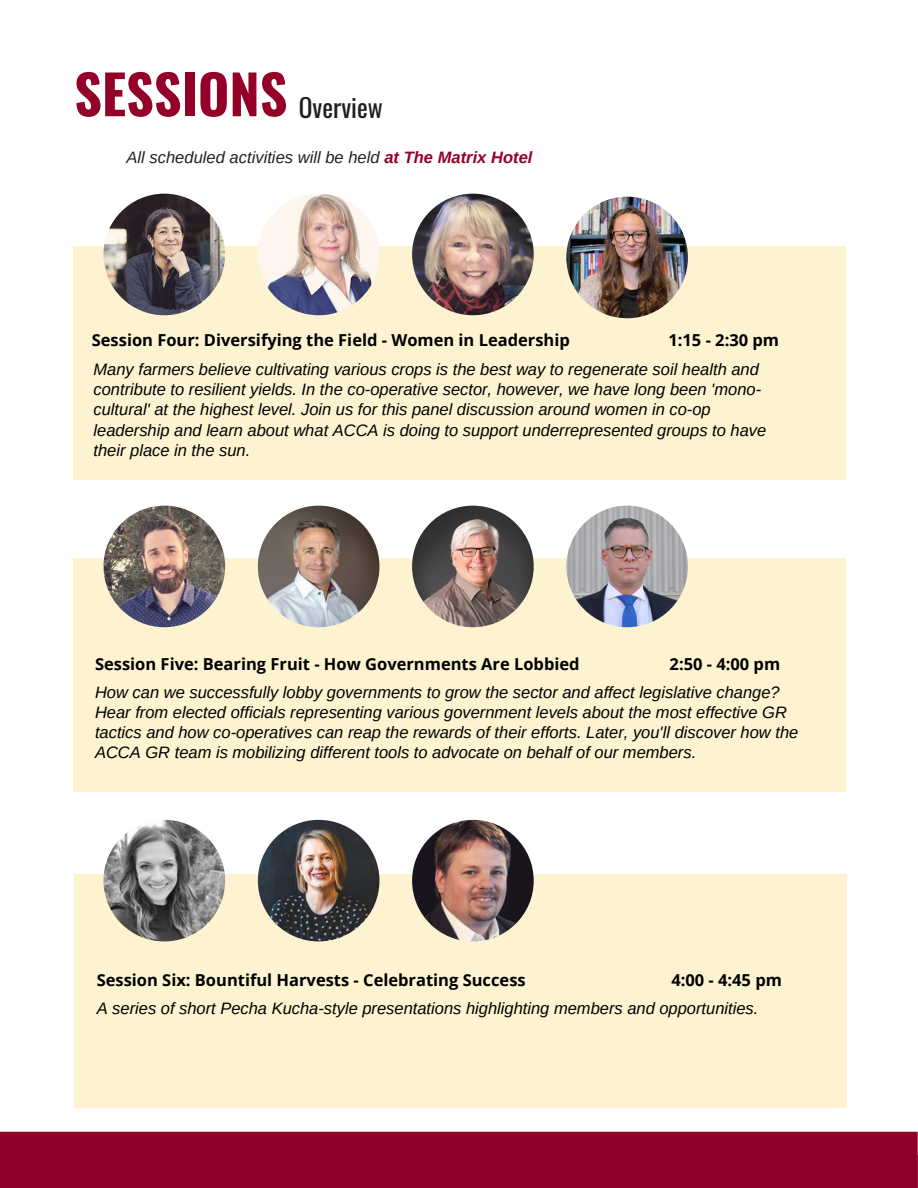
<style>
.page{position:relative;width:918px;height:1188px;background:#fff}
.page>*{position:absolute;margin:0;border:0;box-sizing:border-box;transform-origin:0 0}
.t1{font:700 54px "Oswald";color:#930028}
.t2{font:25.5px "Oswald";color:#231f1f}
.t3{font:italic 16.5px/20.2px "Arimo";color:#000}
.t4{font:700 16.5px "Open Sans";color:#000}
.t5{font:italic 16.5px "Arimo";color:#231f1f}
.s1{font-weight:700;color:#930028}
</style>
<div class="page">
<div style="left:0;top:1132px;width:918px;height:56px;background:#900027"></div>
<div style="left:73px;top:246px;width:772px;height:234px;background:#fdf3d0"></div>
<img style="left:104px;top:194px;width:121px;height:121px;border-radius:50%">
<img style="left:258px;top:194px;width:121px;height:121px;border-radius:50%">
<img style="left:412px;top:194px;width:122px;height:121px;border-radius:50%">
<div style="left:73px;top:558px;width:772px;height:234px;background:#fdf3d0"></div>
<img style="left:104px;top:506px;width:121px;height:121px;border-radius:50%">
<img style="left:258px;top:506px;width:121px;height:121px;border-radius:50%">
<img style="left:412px;top:506px;width:122px;height:121px;border-radius:50%">
<div style="left:74px;top:874px;width:773px;height:234px;background:#fdf3d0"></div>
<img style="left:412px;top:820px;width:122px;height:121px;border-radius:50%">
<img style="left:258px;top:820px;width:121px;height:121px;border-radius:50%">
<img style="left:104px;top:820px;width:121px;height:121px;border-radius:50%">
<img style="left:566px;top:506px;width:122px;height:121px;border-radius:50%">
<img style="left:566px;top:197px;width:122px;height:121px;border-radius:50%">
<h1 class="t1" style="left:74px;top:52px;width:215px">SESSIONS</h1>
<p class="t5" style="left:126px;top:148px;width:407px">All scheduled activities will be held <span class="s1">at The Matrix Hotel</span></p>
<h2 class="t2" style="left:299px;top:87px;width:86px">Overview</h2>
<p class="t4" style="left:92px;top:328px;width:480px">Session Four: Diversifying the Field - Women in Leadership</p>
<p class="t4" style="left:668px;top:328px;width:112px">1:15 - 2:30 pm</p>
<p class="t3" style="left:94px;top:359px;width:674px">Many farmers believe cultivating various crops is the best way to regenerate soil health and contribute to resilient yields. In the co-operative sector, however, we have long been 'mono&shy;cultural' at the highest level. Join us for this panel discussion around women in co-op leadership and learn about what ACCA is doing to support underrepresented groups to have their place in the sun.</p>
<p class="t4" style="left:95px;top:652px;width:486px">Session Five: Bearing Fruit - How Governments Are Lobbied</p>
<p class="t4" style="left:670px;top:652px;width:112px">2:50 - 4:00 pm</p>
<p class="t3" style="left:95px;top:682px;width:705px">How can we successfully lobby governments to grow the sector and affect legislative change?<br>Hear from elected officials representing various government levels about the most effective GR tactics and how co-operatives can reap the rewards of their efforts. Later, you'll discover how the ACCA GR team is mobilizing different tools to advocate on behalf of our members.</p>
<p class="t4" style="left:97px;top:968px;width:431px">Session Six: Bountiful Harvests - Celebrating Success</p>
<p class="t4" style="left:671px;top:968px;width:112px">4:00 - 4:45 pm</p>
<p class="t3" style="left:97px;top:998px;width:663px">A series of short Pecha Kucha-style presentations highlighting members and opportunities.</p>
</div>
